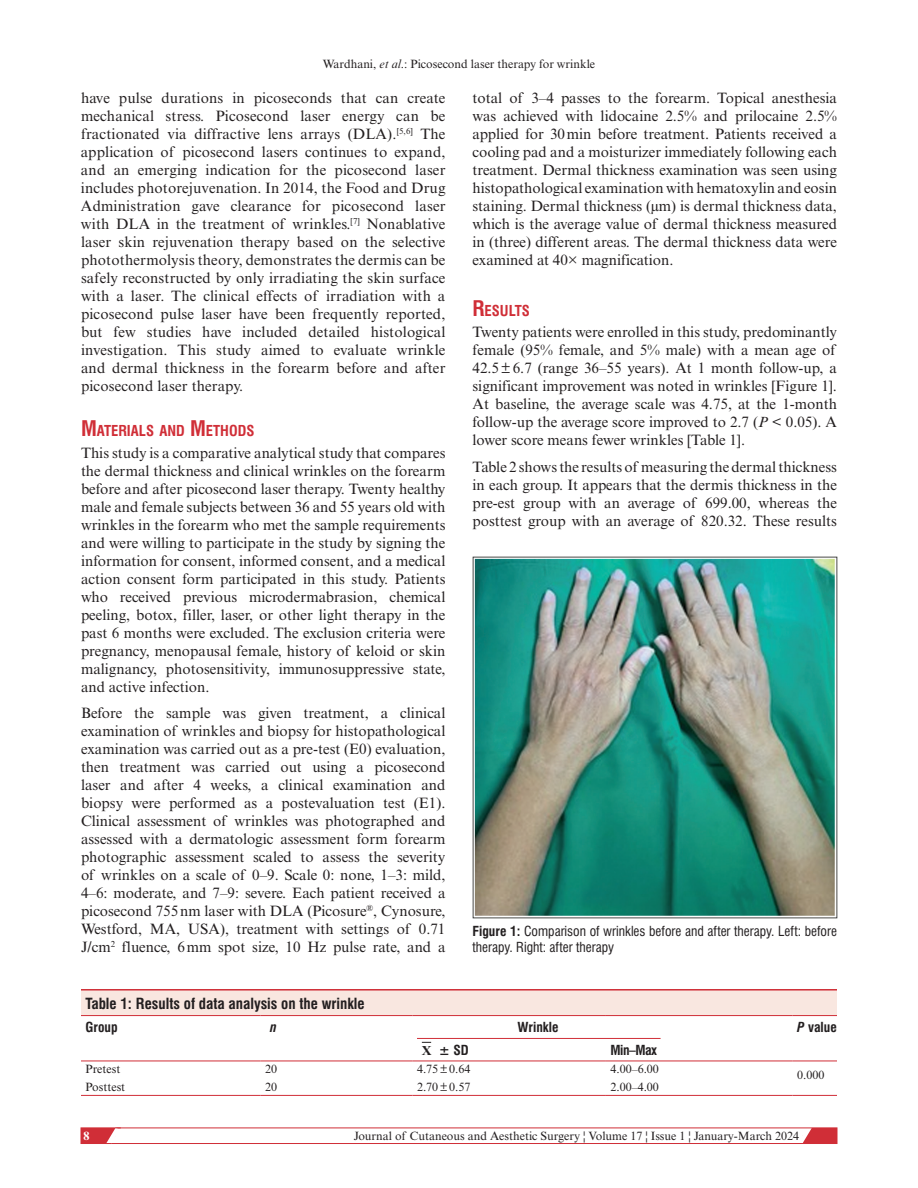
<style>
.page{position:relative;width:918px;height:1188px;background:#fff}
.page>*{position:absolute;margin:0;border:0;box-sizing:border-box;transform-origin:0 0}
.t1{font:15px/18px "Times New Roman MT Std";color:#231f20;text-align:justify}
.t2{font:700 condensed 15px "Swiss 721 BT";color:#231f20}
.t3{font:700 condensed 14.7px "Swiss 721 BT";color:#d02e37}
.t4{font:condensed 13.5px/16.5px "Swiss 721 BT";color:#231f20}
.t5{font:700 condensed 13.5px "Swiss 721 BT";color:#231f20}
.t6{font:italic 700 condensed 13.5px "Swiss 721 BT";color:#231f20}
.t7{font:12px "Times New Roman MT Std";color:#231f20}
.t8{font:700 12px "Times New Roman MT Std";color:#fff}
.s1{font-style:italic}
.s2{font-size:21px}
.s3{font-weight:700}
.s4{font-family:"Times New Roman";font-stretch:normal}
</style>
<div class="page">
<svg style="left:798px;top:1127px;width:39px;height:15px"></svg>
<div style="left:81px;top:1128px;width:756px;height:16px;border:1px solid #d02e37"></div>
<svg style="left:81px;top:1127px;width:40px;height:17px"></svg>
<img style="left:472px;top:557px;width:365px;height:361px">
<div style="left:81px;top:990px;width:756px;height:25px;background:#f9e7e0"></div>
<hr style="left:81px;top:989px;width:756px;height:2px;background:#d02e37">
<hr style="left:81px;top:1015px;width:180px;height:1px;background:#d02e37">
<hr style="left:81px;top:1061px;width:180px;height:1px;background:#d02e37">
<hr style="left:261px;top:1015px;width:152px;height:1px;background:#d02e37">
<hr style="left:261px;top:1061px;width:152px;height:1px;background:#d02e37">
<hr style="left:413px;top:1015px;width:193px;height:1px;background:#d02e37">
<hr style="left:606px;top:1015px;width:187px;height:1px;background:#d02e37">
<hr style="left:793px;top:1015px;width:44px;height:1px;background:#d02e37">
<hr style="left:793px;top:1061px;width:44px;height:1px;background:#d02e37">
<hr style="left:413px;top:1061px;width:193px;height:1px;background:#d02e37">
<hr style="left:606px;top:1061px;width:187px;height:1px;background:#d02e37">
<hr style="left:793px;top:1095px;width:44px;height:1px;background:#d02e37">
<hr style="left:81px;top:1095px;width:180px;height:1px;background:#d02e37">
<hr style="left:261px;top:1095px;width:152px;height:1px;background:#d02e37">
<hr style="left:413px;top:1095px;width:193px;height:1px;background:#d02e37">
<hr style="left:606px;top:1095px;width:187px;height:1px;background:#d02e37">
<hr style="left:417px;top:1038px;width:244px;height:1px;background:#d02e37">
<p class="t7" style="left:323px;top:57px;width:274px">Wardhani, <span class="s1">et al</span>.: Picosecond laser therapy for wrinkle</p>
<p class="t1" style="left:81px;top:89px;width:366px">have pulse durations in picoseconds that can create mechanical stress. Picosecond laser energy can be fractionated via diffractive lens arrays (DLA).<sup>[5,6]</sup> The application of picosecond lasers continues to expand, and an emerging indication for the picosecond laser includes photorejuvenation. In 2014, the Food and Drug Administration gave clearance for picosecond laser with DLA in the treatment of wrinkles.<sup>[7]</sup> Nonablative laser skin rejuvenation therapy based on the selective photothermolysis theory, demonstrates the dermis can be safely reconstructed by only irradiating the skin surface with a laser. The clinical effects of irradiation with a picosecond pulse laser have been frequently reported, but few studies have included detailed histological investigation. This study aimed to evaluate wrinkle and dermal thickness in the forearm before and after picosecond laser therapy.</p>
<p class="t3" style="left:81px;top:422px;width:175px"><span class="s2">M</span>ATERIALS AND <span class="s2">M</span>ETHODS</p>
<p class="t1" style="left:81px;top:444px;width:366px">This study is a comparative analytical study that compares the dermal thickness and clinical wrinkles on the forearm before and after picosecond laser therapy. Twenty healthy male and female subjects between 36 and 55 years old with wrinkles in the forearm who met the sample requirements and were willing to participate in the study by signing the information for consent, informed consent, and a medical action consent form participated in this study. Patients who received previous microdermabrasion, chemical peeling, botox, filler, laser, or other light therapy in the past 6 months were excluded. The exclusion criteria were pregnancy, menopausal female, history of keloid or skin malignancy, photosensitivity, immunosuppressive state, and active infection.</p>
<p class="t1" style="left:81px;top:704px;width:366px">Before the sample was given treatment, a clinical examination of wrinkles and biopsy for histopathological examination was carried out as a pre-test (E0) evaluation, then treatment was carried out using a picosecond laser and after 4 weeks, a clinical examination and biopsy were performed as a postevaluation test (E1).<br>Clinical assessment of wrinkles was photographed and assessed with a dermatologic assessment form forearm photographic assessment scaled to assess the severity of wrinkles on a scale of 0–9. Scale 0: none, 1–3: mild, 4–6: moderate, and 7–9: severe. Each patient received a picosecond 755nm laser with DLA (Picosure<sup>®</sup>, Cynosure, Westford, MA, USA), treatment with settings of 0.71<br>J/cm<sup>2</sup> fluence, 6mm spot size, 10 Hz pulse rate, and a</p>
<p class="t1" style="left:473px;top:89px;width:366px">total of 3–4 passes to the forearm. Topical anesthesia was achieved with lidocaine 2.5% and prilocaine 2.5% applied for 30min before treatment. Patients received a cooling pad and a moisturizer immediately following each treatment. Dermal thickness examination was seen using histopathological examination with hematoxylin and eosin staining. Dermal thickness (µm) is dermal thickness data, which is the average value of dermal thickness measured in (three) different areas. The dermal thickness data were examined at 40× magnification.</p>
<p class="t3" style="left:472px;top:301px;width:59px"><span class="s2">R</span>ESULTS</p>
<p class="t1" style="left:472px;top:323px;width:366px">Twenty patients were enrolled in this study, predominantly female (95% female, and 5% male) with a mean age of 42.5±6.7 (range 36–55 years). At 1 month follow-up, a significant improvement was noted in wrinkles [Figure 1].<br>At baseline, the average scale was 4.75, at the 1-month follow-up the average score improved to 2.7 (<span class="s1">P</span> &lt; 0.05). A lower score means fewer wrinkles [Table 1].</p>
<p class="t1" style="left:472px;top:457px;width:366px">Table 2 shows the results of measuring the dermal thickness in each group. It appears that the dermis thickness in the pre-est group with an average of 699.00, whereas the posttest group with an average of 820.32. These results</p>
<p class="t4" style="left:472px;top:923px;width:366px"><span class="s3">Figure 1:</span> Comparison of wrinkles before and after therapy. Left: before therapy. Right: after therapy</p>
<p class="t2" style="left:86px;top:994px;width:281px">Table 1: Results of data analysis on the wrinkle</p>
<p class="t5" style="left:86px;top:1019px;width:34px">Group</p>
<p class="t6" style="left:270px;top:1019px;width:8px">n</p>
<p class="t5" style="left:518px;top:1019px;width:42px">Wrinkle</p>
<p class="t5" style="left:797px;top:1019px;width:41px"><span class="s1">P</span> value</p>
<p class="t5" style="left:422px;top:1042px;width:48px"><span class="s4">X</span> ± SD</p>
<p class="t5" style="left:610px;top:1042px;width:48px">Min–Max</p>
<p class="t7" style="left:86px;top:1062px;width:36px">Pretest</p>
<p class="t7" style="left:265px;top:1062px;width:13px">20</p>
<p class="t7" style="left:417px;top:1062px;width:55px">4.75±0.64</p>
<p class="t7" style="left:610px;top:1062px;width:50px">4.00–6.00</p>
<p class="t7" style="left:797px;top:1068px;width:29px">0.000</p>
<p class="t7" style="left:86px;top:1080px;width:41px">Posttest</p>
<p class="t7" style="left:265px;top:1080px;width:13px">20</p>
<p class="t7" style="left:417px;top:1080px;width:55px">2.70±0.57</p>
<p class="t7" style="left:610px;top:1080px;width:50px">2.00–4.00</p>
<p class="t8" style="left:83px;top:1128px;width:7px">8</p>
<p class="t7" style="left:354px;top:1129px;width:447px">Journal of Cutaneous and Aesthetic Surgery ¦ Volume 17 ¦ Issue 1 ¦ January-March 2024</p>
</div>
